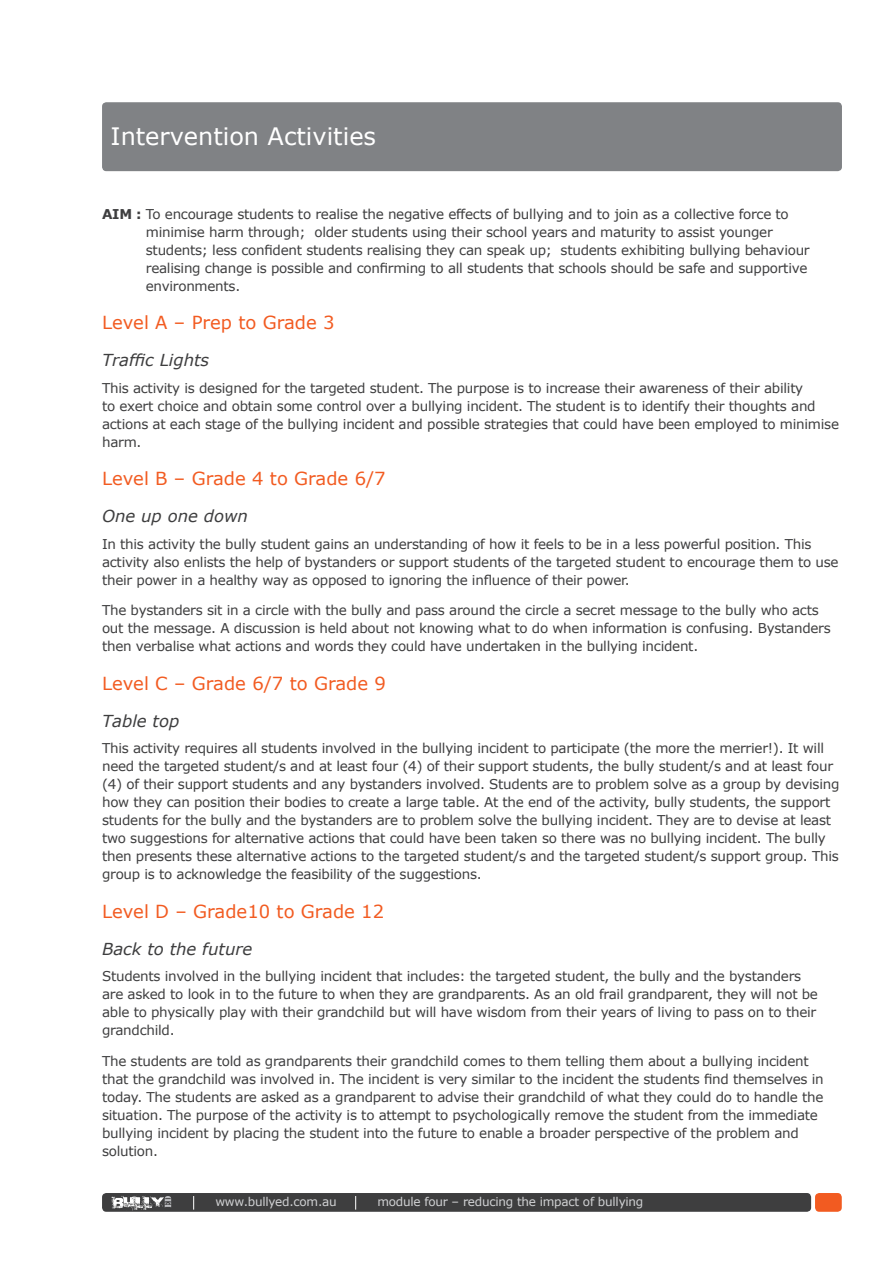
<style>
.page{position:relative;width:893px;height:1263px;background:#fff}
.page>*{position:absolute;margin:0;border:0;box-sizing:border-box;transform-origin:0 0}
.t1{font:24px "Verdana";color:#fff}
.sub_header_4_orange{font:18px "Verdana";color:#f25b21}
.sub_header_2{font:italic 16.5px "Verdana";color:#3e3e3f}
.body_copy{font:13.5px/18px "Verdana";letter-spacing:-.02em;color:#3e3e3f}
.body_copy-2{font:12px "Verdana";letter-spacing:-.02em;color:#d1d2d4}
.s1{font-weight:700}
</style>
<div class="page">
<div style="left:815px;top:1193px;width:27px;height:19px;background:#f25b21;border-radius:4px"></div>
<div style="left:102px;top:1193px;width:709px;height:19px;background:#3e3e3f;border-radius:4px"></div>
<svg style="left:111px;top:1196px;width:60px;height:16px"></svg>
<svg style="left:193px;top:1196px;width:1px;height:13px"></svg>
<svg style="left:355px;top:1196px;width:1px;height:13px"></svg>
<div style="left:102px;top:102px;width:740px;height:69px;background:#808285;border-radius:4px"></div>
<p class="t1" style="left:111px;top:121px;width:267px">Intervention Activities</p>
<p class="body_copy" style="left:146px;top:204px;width:665px;text-indent:-44px"><span class="s1">AIM :</span> To encourage students to realise the negative effects of bullying and to join as a collective force to minimise harm through; older students using their school years and maturity to assist younger students; less confident students realising they can speak up; students exhibiting bullying behaviour realising change is possible and confirming to all students that schools should be safe and supportive environments.</p>
<p class="sub_header_4_orange" style="left:102px;top:311px;width:234px">Level A – Prep to Grade 3</p>
<p class="sub_header_2" style="left:102px;top:350px;width:109px">Traffic Lights</p>
<p class="body_copy" style="left:102px;top:378px;width:738px">This activity is designed for the targeted student. The purpose is to increase their awareness of their ability<br>to exert choice and obtain some control over a bullying incident. The student is to identify their thoughts and actions at each stage of the bullying incident and possible strategies that could have been employed to minimise harm.</p>
<p class="sub_header_4_orange" style="left:102px;top:467px;width:285px">Level B – Grade 4 to Grade 6/7</p>
<p class="sub_header_2" style="left:102px;top:506px;width:147px">One up one down</p>
<p class="body_copy" style="left:102px;top:534px;width:738px">In this activity the bully student gains an understanding of how it feels to be in a less powerful position. This activity also enlists the help of bystanders or support students of the targeted student to encourage them to use their power in a healthy way as opposed to ignoring the influence of their power.</p>
<p class="body_copy" style="left:102px;top:601px;width:730px">The bystanders sit in a circle with the bully and pass around the circle a secret message to the bully who acts out the message. A discussion is held about not knowing what to do when information is confusing. Bystanders then verbalise what actions and words they could have undertaken in the bullying incident.</p>
<p class="sub_header_4_orange" style="left:102px;top:672px;width:285px">Level C – Grade 6/7 to Grade 9</p>
<p class="sub_header_2" style="left:102px;top:710px;width:79px">Table top</p>
<p class="body_copy" style="left:102px;top:739px;width:739px">This activity requires all students involved in the bullying incident to participate (the more the merrier!). It will need the targeted student/s and at least four (4) of their support students, the bully student/s and at least four (4) of their support students and any bystanders involved. Students are to problem solve as a group by devising how they can position their bodies to create a large table. At the end of the activity, bully students, the support students for the bully and the bystanders are to problem solve the bullying incident. They are to devise at least two suggestions for alternative actions that could have been taken so there was no bullying incident. The bully then presents these alternative actions to the targeted student/s and the targeted student/s support group. This group is to acknowledge the feasibility of the suggestions.</p>
<p class="sub_header_4_orange" style="left:102px;top:900px;width:284px">Level D – Grade10 to Grade 12</p>
<p class="sub_header_2" style="left:102px;top:938px;width:152px">Back to the future</p>
<p class="body_copy" style="left:102px;top:967px;width:717px">Students involved in the bullying incident that includes: the targeted student, the bully and the bystanders are asked to look in to the future to when they are grandparents. As an old frail grandparent, they will not be able to physically play with their grandchild but will have wisdom from their years of living to pass on to their grandchild.</p>
<p class="body_copy" style="left:102px;top:1052px;width:723px">The students are told as grandparents their grandchild comes to them telling them about a bullying incident that the grandchild was involved in. The incident is very similar to the incident the students find themselves in today. The students are asked as a grandparent to advise their grandchild of what they could do to handle the situation. The purpose of the activity is to attempt to psychologically remove the student from the immediate bullying incident by placing the student into the future to enable a broader perspective of the problem and solution.</p>
<p class="body_copy-2" style="left:215px;top:1194px;width:123px">www.bullyed.com.au</p>
<p class="body_copy-2" style="left:377px;top:1194px;width:268px">module four – reducing the impact of bullying</p>
</div>
